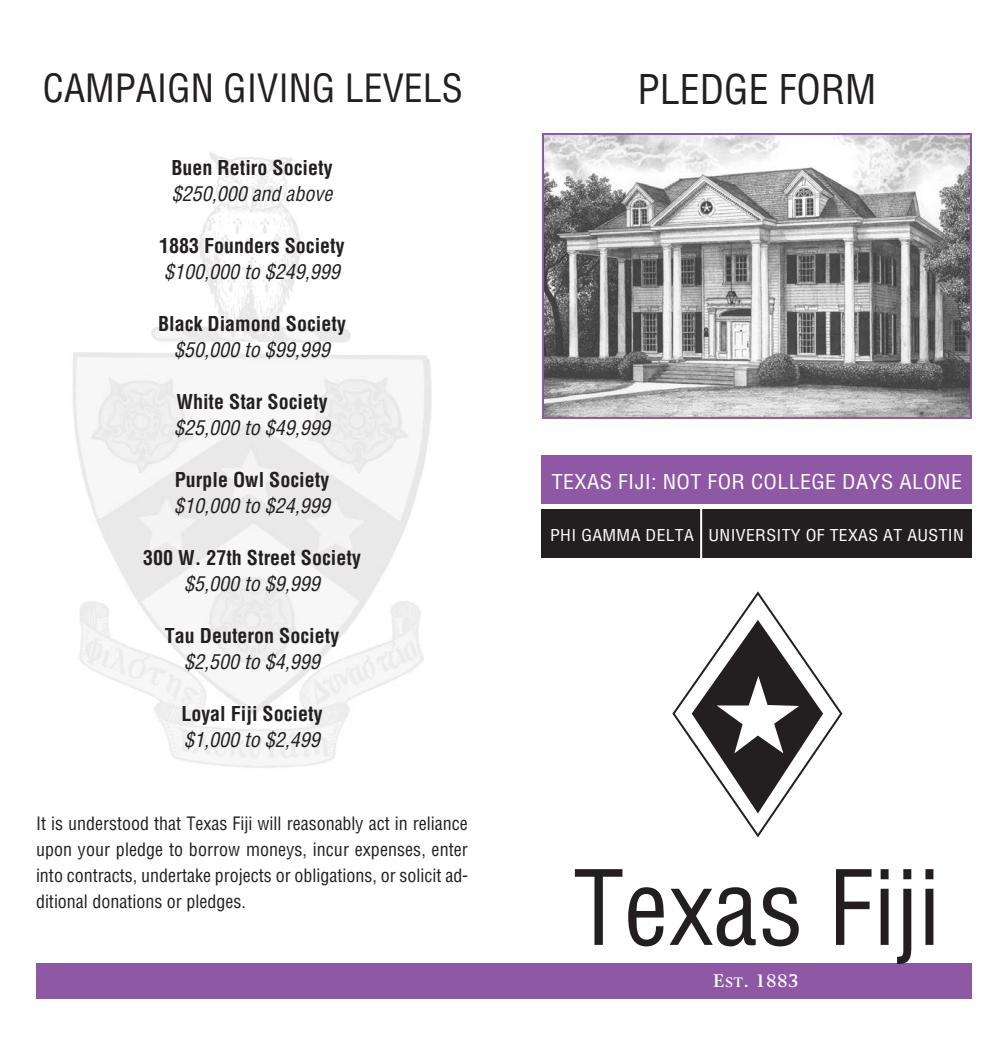
<style>
.page{position:relative;width:1008px;height:1044px;background:#fff}
.page>*{position:absolute;margin:0;border:0;box-sizing:border-box;transform-origin:0 0}
.t1{font:condensed 101px "Helvetica";color:#231f20}
.t2{font:condensed 40px "Helvetica";color:#231f20}
.t3{font:condensed 38px "Helvetica";color:#231f20}
.t4{font:700 condensed 20px "Helvetica";color:#231f20}
.t5{font:italic condensed 20px "Helvetica";color:#231f20}
.t6{font:condensed 20px "Helvetica";letter-spacing:.015em;color:#fff;scale:1.1 1}
.t7{font:condensed 18px/26px "Helvetica";color:#231f20;text-align:justify}
.t8{font:700 18px "Berling";color:#fff}
.t9{font:condensed 16px "Helvetica";letter-spacing:.02em;color:#fff;scale:1.1 1}
.s1{font-size:13.6px}
</style>
<div class="page">
<div style="left:36px;top:963px;width:936px;height:36px;background:#8e58a4"></div>
<div style="left:542px;top:455px;width:430px;height:48px;background:#8e58a4"></div>
<div style="left:542px;top:509px;width:430px;height:49px;background:#231f20"></div>
<svg style="left:692px;top:620px;width:131px;height:193px"></svg>
<hr style="left:700px;top:506px;width:2px;height:60px;background:#fff">
<img style="left:545px;top:136px;width:424px;height:280px">
<div style="left:542px;top:133px;width:430px;height:286px;border:2px solid #8e58a4"></div>
<img style="left:73px;top:152px;width:359px;height:616px">
<p class="t3" style="left:43px;top:65px;width:422px">CAMPAIGN GIVING LEVELS</p>
<p class="t4" style="left:171px;top:156px;width:163px">Buen Retiro Society</p>
<p class="t5" style="left:172px;top:182px;width:162px">$250,000 and above</p>
<p class="t4" style="left:159px;top:234px;width:187px">1883 Founders Society</p>
<p class="t5" style="left:164px;top:260px;width:177px">$100,000 to $249,999</p>
<p class="t4" style="left:158px;top:312px;width:189px">Black Diamond Society</p>
<p class="t5" style="left:174px;top:338px;width:157px">$50,000 to $99,999</p>
<p class="t4" style="left:176px;top:390px;width:153px">White Star Society</p>
<p class="t5" style="left:174px;top:416px;width:157px">$25,000 to $49,999</p>
<p class="t4" style="left:175px;top:468px;width:156px">Purple Owl Society</p>
<p class="t5" style="left:174px;top:494px;width:157px">$10,000 to $24,999</p>
<p class="t4" style="left:143px;top:546px;width:219px">300 W. 27th Street Society</p>
<p class="t5" style="left:184px;top:572px;width:137px">$5,000 to $9,999</p>
<p class="t4" style="left:165px;top:624px;width:176px">Tau Deuteron Society</p>
<p class="t5" style="left:184px;top:650px;width:137px">$2,500 to $4,999</p>
<p class="t4" style="left:181px;top:702px;width:143px">Loyal Fiji Society</p>
<p class="t5" style="left:184px;top:728px;width:137px">$1,000 to $2,499</p>
<p class="t7" style="left:36px;top:810px;width:434px">It is understood that Texas Fiji will reasonably act in reliance upon your pledge to borrow moneys, incur expenses, enter into contracts, undertake projects or obligations, or solicit ad&shy;ditional donations or pledges.</p>
<p class="t2" style="left:638px;top:64px;width:240px">PLEDGE FORM</p>
<p class="t6" style="left:552px;top:469px;width:374px">TEXAS FIJI: NOT FOR COLLEGE DAYS ALONE</p>
<p class="t9" style="left:550px;top:525px;width:378px">PHI GAMMA DELTA UNIVERSITY OF TEXAS AT AUSTIN</p>
<p class="t1" style="left:573px;top:845px;width:369px">Texas Fiji</p>
<p class="t8" style="left:714px;top:970px;width:86px">E<span class="s1">st</span>. 1883</p>
</div>
